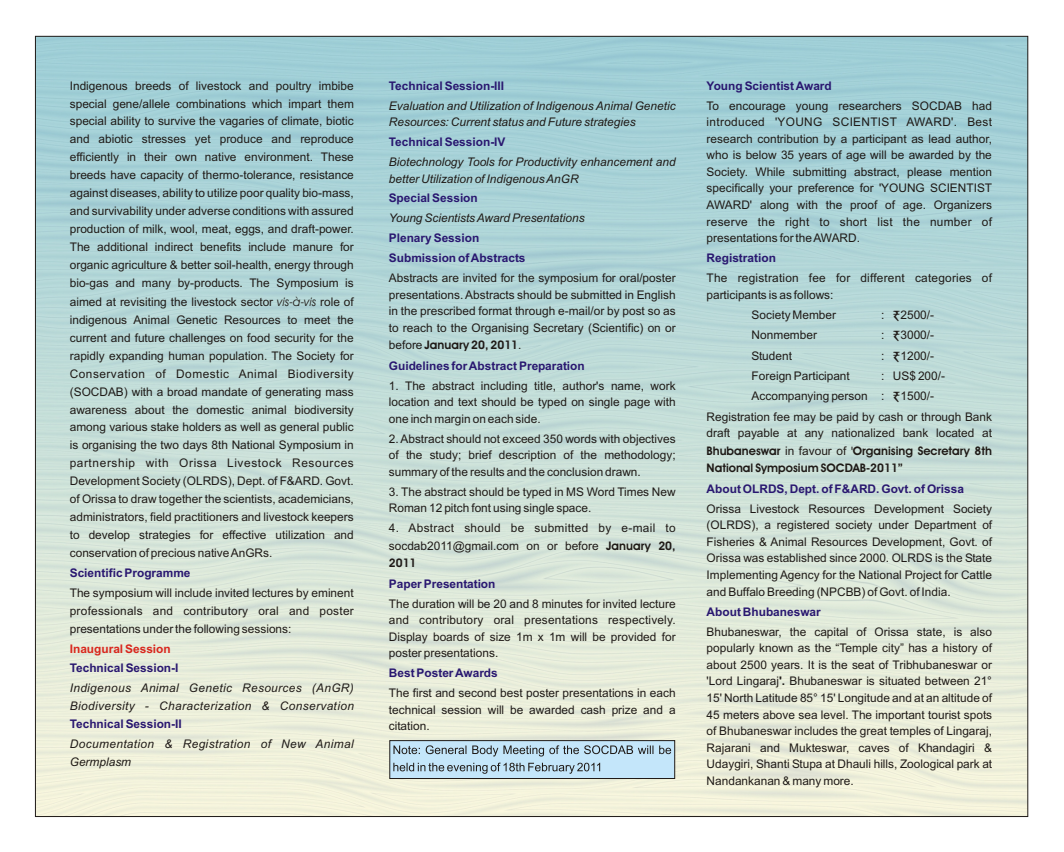
<style>
.page{position:relative;width:1064px;height:852px;background:#fff}
.page>*{position:absolute;margin:0;border:0;box-sizing:border-box;transform-origin:0 0}
.t1{font:11.88px/16.6px "Arial";color:#1f1a17;text-align:justify}
.t2{font:700 11.88px/19.9px "Arial";color:#291770}
.t3{font:italic 11.88px/16.6px "Arial";color:#1f1a17}
.t4{font:700 11.88px/17.8px "Avant Garde Bk BT";color:#1f1a17}
.t5{font:italic 11.88px/17.9px "Arial";letter-spacing:.03em;color:#1f1a17}
.t6{font:11.88px/17.4px "Arial";letter-spacing:.025em;color:#1f1a17}
.t7{font:11.88px/16.6px "Arial";letter-spacing:.02em;color:#1f1a17}
.t8{font:italic 11.88px/17.9px "Arial";letter-spacing:.035em;color:#1f1a17}
.t9{font:700 11.88px "Arial";color:#d9261c}
.s1{font-family:"Avant Garde Bk BT";font-style:italic}
.s2{font-family:"Arial";font-weight:400}
.s3{font-family:"Avant Garde Bk BT";font-weight:700}
.s4{font-family:"Rupy Font"}
.s5{font-weight:700}
</style>
<div class="page">
<img style="left:37px;top:38px;width:989px;height:776px">
<div style="left:390px;top:740px;width:285px;height:38px;background:#c4e6fa;border:1px solid #1f1a17"></div>
<svg style="left:393px;top:745px;width:278px;height:28px"></svg>
<p class="t1" style="left:70px;top:77px;width:286px;line-height:18px">Indigenous breeds of livestock and poultry imbibe special gene/allele combinations which impart them special ability to survive the vagaries of climate, biotic and abiotic stresses yet produce and reproduce efficiently in their own native environment. These breeds have capacity of thermo-tolerance, resistance against diseases, ability to utilize poor quality bio-mass, and survivability under adverse conditions with assured production of milk, wool, meat, eggs, and draft-power.<br>The additional indirect benefits include manure for organic agriculture &amp; better soil-health, energy through bio-gas and many by-products. The Symposium is aimed at revisiting the livestock sector <span class="s1">vis-à-vis</span> role of indigenous Animal Genetic Resources to meet the current and future challenges on food security for the rapidly expanding human population. The Society for Conservation of Domestic Animal Biodiversity (SOCDAB) with a broad mandate of generating mass awareness about the domestic animal biodiversity among various stake holders as well as general public is organising the two days 8th National Symposium in partnership with Orissa Livestock Resources Development Society (OLRDS), Dept. of F&amp;ARD. Govt. of Orissa to draw together the scientists, academicians, administrators, field practitioners and livestock keepers to develop strategies for effective utilization and conservation of precious native AnGRs.</p>
<p class="t1" style="left:70px;top:584px;width:286px;line-height:17.9px">The symposium will include invited lectures by eminent professionals and contributory oral and poster presentations under the following sessions:</p>
<p class="t2" style="left:70px;top:563px;width:122px">Scientific Programme</p>
<p class="t9" style="left:70px;top:643px;width:102px">Inaugural Session</p>
<p class="t2" style="left:70px;top:659px;width:110px">Technical Session-I</p>
<p class="t5" style="left:70px;top:680px;width:286px">Indigenous Animal Genetic Resources (AnGR)<br>Biodiversity - Characterization &amp; Conservation</p>
<p class="t8" style="left:70px;top:735px;width:286px">Documentation &amp; Registration of New Animal<br>Germplasm</p>
<p class="t2" style="left:70px;top:715px;width:113px">Technical Session-II</p>
<p class="t2" style="left:389px;top:76px;width:117px">Technical Session-III</p>
<p class="t3" style="left:389px;top:98px;width:288px">Evaluation and Utilization of Indigenous Animal Genetic<br>Resources: Current status and Future strategies</p>
<p class="t3" style="left:389px;top:154px;width:288px">Biotechnology Tools for Productivity enhancement and better Utilization of Indigenous AnGR</p>
<p class="t3" style="left:389px;top:211px;width:197px">Young Scientists Award Presentations</p>
<p class="t2" style="left:389px;top:133px;width:118px">Technical Session-IV</p>
<p class="t2" style="left:389px;top:189px;width:90px">Special Session</p>
<p class="t2" style="left:389px;top:229px;width:138px">Plenary Session<br>Submission of Abstracts</p>
<p class="t1" style="left:389px;top:270px;width:288px">Abstracts are invited for the symposium for oral/poster presentations. Abstracts should be submitted in English in the prescribed format through e-mail/or by post so as to reach to the Organising Secretary (Scientific) on or</p>
<p class="t4" style="left:389px;top:337px;width:134px"><span class="s2">before</span> January 20, 2011<span class="s2">.</span></p>
<p class="t1" style="left:389px;top:378px;width:288px">1. The abstract including title, author's name, work location and text should be typed on single page with one inch margin on each side.</p>
<p class="t1" style="left:389px;top:431px;width:288px">2. Abstract should not exceed 350 words with objectives of the study; brief description of the methodology; summary of the results and the conclusion drawn.</p>
<p class="t1" style="left:389px;top:484px;width:288px">3. The abstract should be typed in MS Word Times New<br>Roman 12 pitch font using single space.</p>
<p class="t6" style="left:389px;top:520px;width:288px">4. Abstract should be submitted by e-mail to socdab2011@gmail.com on or before <span class="s3">January 20,</span></p>
<p class="t4" style="left:389px;top:555px;width:29px">2011</p>
<p class="t1" style="left:389px;top:596px;width:288px">The duration will be 20 and 8 minutes for invited lecture and contributory oral presentations respectively.<br>Display boards of size 1m x 1m will be provided for poster presentations.</p>
<p class="t1" style="left:389px;top:685px;width:288px">The first and second best poster presentations in each technical session will be awarded cash prize and a citation.</p>
<p class="t2" style="left:389px;top:356px;width:197px">Guidelines for Abstract Preparation</p>
<p class="t2" style="left:389px;top:574px;width:108px">Paper Presentation</p>
<p class="t2" style="left:389px;top:664px;width:110px">Best Poster Awards</p>
<p class="t2" style="left:706px;top:76px;width:127px">Young Scientist Award</p>
<p class="t1" style="left:706px;top:98px;width:287px">To encourage young researchers SOCDAB had introduced 'YOUNG SCIENTIST AWARD'. Best research contribution by a participant as lead author, who is below 35 years of age will be awarded by the Society. While submitting abstract, please mention specifically your preference for 'YOUNG SCIENTIST AWARD' along with the proof of age. Organizers reserve the right to short list the number of presentations for the AWARD.</p>
<p class="t7" style="left:706px;top:270px;width:287px">The registration fee for different categories of participants is as follows:</p>
<p class="t1" style="left:751px;top:307px;width:86px">Society Member</p>
<p class="t1" style="left:881px;top:307px;width:54px">: <span class="s4">t</span>2500/-</p>
<p class="t1" style="left:751px;top:328px;width:67px">Nonmember</p>
<p class="t1" style="left:881px;top:328px;width:54px">: <span class="s4">t</span>3000/-</p>
<p class="t1" style="left:751px;top:348px;width:42px">Student</p>
<p class="t1" style="left:881px;top:348px;width:54px">: <span class="s4">t</span>1200/-</p>
<p class="t1" style="left:751px;top:369px;width:100px">Foreign Participant</p>
<p class="t1" style="left:881px;top:369px;width:65px">: US$ 200/-</p>
<p class="t1" style="left:751px;top:388px;width:184px">Accompanying person : <span class="s4">t</span>1500/-</p>
<p class="t1" style="left:706px;top:409px;width:287px">Registration fee may be paid by cash or through Bank</p>
<p class="t1" style="left:706px;top:426px;width:287px">draft payable at any nationalized bank located at</p>
<p class="t4" style="left:706px;top:442px;width:287px">Bhubaneswar <span class="s2">in favour of</span> 'Organising Secretary 8th<br>National Symposium SOCDAB-2011”</p>
<p class="t1" style="left:706px;top:501px;width:287px">Orissa Livestock Resources Development Society (OLRDS), a registered society under Department of Fisheries &amp; Animal Resources Development, Govt. of Orissa was established since 2000. OLRDS is the State Implementing Agency for the National Project for Cattle and Buffalo Breeding (NPCBB) of Govt. of India.</p>
<p class="t1" style="left:706px;top:624px;width:287px">Bhubaneswar, the capital of Orissa state, is also popularly known as the “Temple city” has a history of about 2500 years. It is the seat of Tribhubaneswar or 'Lord Lingaraj<span class="s5">'.</span> Bhubaneswar is situated between 21° 15' North Latitude 85° 15' Longitude and at an altitude of 45 meters above sea level. The important tourist spots of Bhubaneswar includes the great temples of Lingaraj, Rajarani and Mukteswar, caves of Khandagiri &amp; Udaygiri, Shanti Stupa at Dhauli hills, Zoological park at Nandankanan &amp; many more.</p>
<p class="t2" style="left:706px;top:249px;width:71px">Registration</p>
<p class="t2" style="left:706px;top:479px;width:259px">About OLRDS, Dept. of F&amp;ARD. Govt. of Orissa</p>
<p class="t2" style="left:706px;top:602px;width:116px">About Bhubaneswar</p>
</div>
